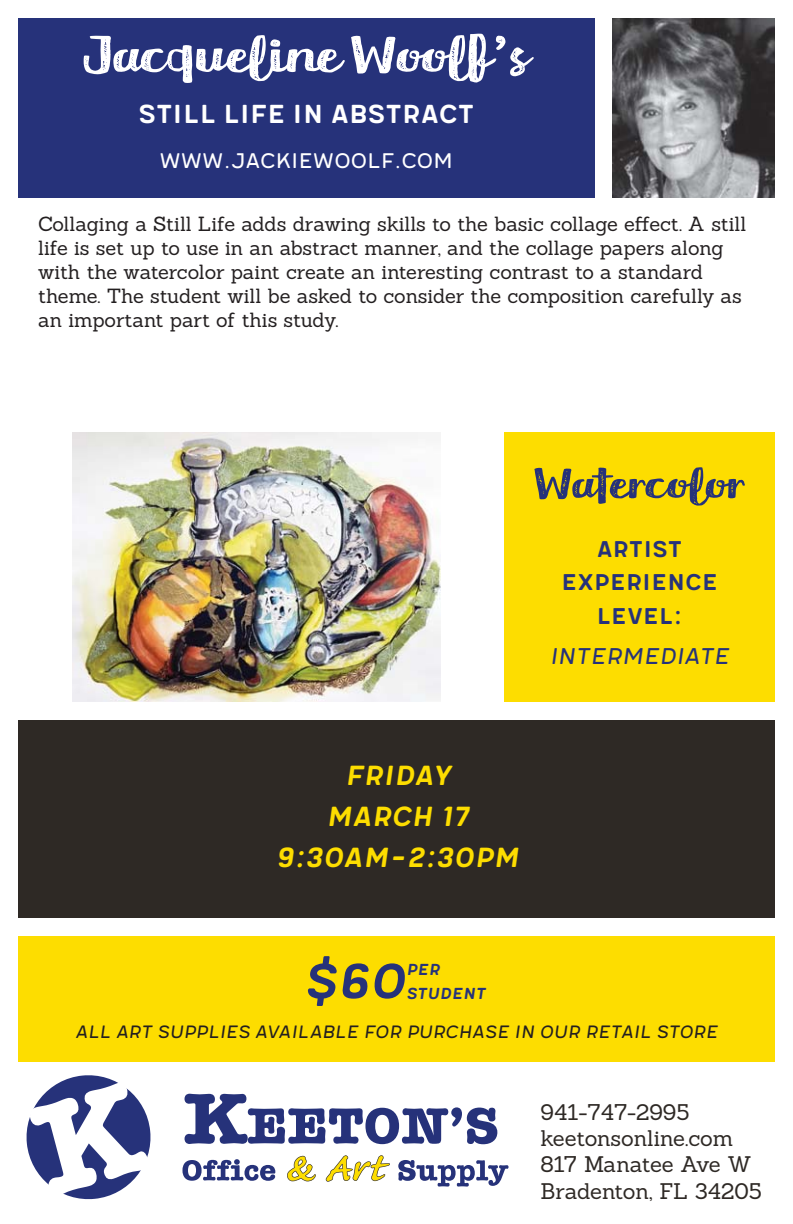
<style>
.page{position:relative;width:793px;height:1224px;background:#fff}
.page>*{position:absolute;margin:0;border:0;box-sizing:border-box;transform-origin:0 0}
.t1{font:60px "Meltow Brush Rust";color:#fff}
.t2{font:italic 60px "Meltow San 200";color:#26327a}
.t3{font:50px "Meltow Brush Rust";color:#26327a}
.t4{font:italic 34px/40.8px "Meltow San 200";color:#fddd00;text-align:center}
.t5{font:32px "Meltow San 200";color:#fff}
.t6{font:28px/33.6px "Meltow San 200";color:#26327a;text-align:center}
.t7{font:italic 28px "Meltow San 100";color:#26327a}
.t8{font:26px "Meltow San 100";color:#fff}
.t9{font:22px/26.4px "Sanchez";color:#2e2925}
.t10{font:italic 22px "Meltow San 100";color:#231f20}
.t11{font:20px/24px "Sanchez";letter-spacing:-.005em;color:#231f20}
.t12{font:italic 19.6px/23.6px "Meltow San 200";color:#26327a}
</style>
<div class="page">
<div style="left:18px;top:18px;width:576px;height:180px;background:#26327a"></div>
<div style="left:18px;top:936px;width:756px;height:126px;background:#fddd00"></div>
<div style="left:504px;top:432px;width:270px;height:270px;background:#fddd00"></div>
<div style="left:18px;top:720px;width:756px;height:198px;background:#2e2925"></div>
<svg style="left:26px;top:1075px;width:125px;height:125px"></svg>
<svg style="left:184px;top:1094px;width:313px;height:50px"></svg>
<svg style="left:182px;top:1159px;width:93px;height:22px"></svg>
<svg style="left:287px;top:1156px;width:29px;height:25px"></svg>
<svg style="left:326px;top:1155px;width:64px;height:27px"></svg>
<svg style="left:398px;top:1160px;width:110px;height:27px"></svg>
<img style="left:612px;top:18px;width:162px;height:180px">
<img style="left:72px;top:432px;width:369px;height:270px">
<h1 class="t1" style="left:82px;top:16px;width:449px">Jacqueline Woolf’s</h1>
<h3 class="t5" style="left:138px;top:93px;width:337px">still life in abstract</h3>
<h3 class="t8" style="left:159px;top:144px;width:295px">www.jackiewoolf.com</h3>
<p class="t11" style="left:38px;top:215px;width:709px">Collaging a Still Life adds drawing skills to the basic collage effect. A still life is set up to use in an abstract manner, and the collage papers along with the watercolor paint create an interesting contrast to a standard theme. The student will be asked to consider the composition carefully as an important part of this study.</p>
<h2 class="t3" style="left:533px;top:451px;width:213px">Watercolor</h2>
<h3 class="t6" style="left:561px;top:530px;width:158px">artist experience level:</h3>
<h3 class="t7" style="left:549px;top:638px;width:181px">intermediate</h3>
<h3 class="t4" style="left:276px;top:753px;width:245px">friday<br>march 17<br>9:30am-2:30pm</h3>
<h1 class="t2" style="left:303px;top:942px;width:103px">$60</h1>
<p class="t12" style="left:406px;top:957px;width:81px">per student</p>
<p class="t10" style="left:75px;top:1018px;width:644px">all art supplies available for purchase in our retail store</p>
<p class="t9" style="left:540px;top:1101px;width:223px">941-747-2995 keetonsonline.com<br>817 Manatee Ave W<br>Bradenton, FL 34205</p>
</div>
